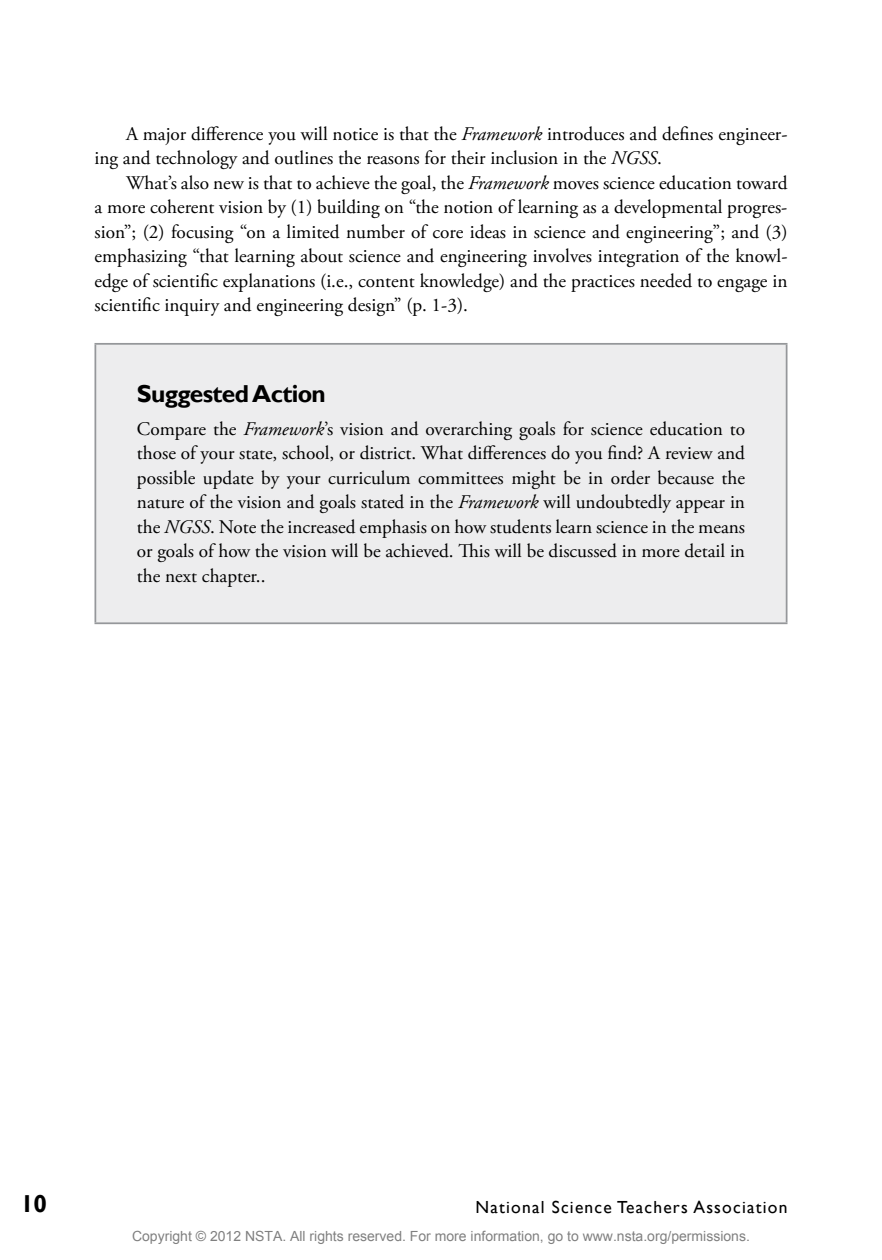
<style>
.page{position:relative;width:882px;height:1260px;background:#fff}
.page>*{position:absolute;margin:0;border:0;box-sizing:border-box;transform-origin:0 0}
.t1{font:700 24.5px "Gill Sans";letter-spacing:-.025em;color:#000}
.t2{font:19.25px/24.5px "Adobe Garamond Pro";color:#000;text-align:justify}
.t3{font:17.5px "Gill Sans";letter-spacing:.07em;color:#000}
.t4{font:14px "Arial";color:#808080}
.s1{font-style:italic}
</style>
<div class="page">
<div style="left:95px;top:344px;width:692px;height:279px;background:#ededee"></div>
<hr style="left:94px;top:343px;width:694px;height:2px;background:#95979a">
<hr style="left:94px;top:345px;width:2px;height:277px;background:#95979a">
<hr style="left:786px;top:345px;width:2px;height:277px;background:#95979a">
<hr style="left:94px;top:622px;width:694px;height:2px;background:#95979a">
<p class="t2" style="left:95px;top:122px;width:695px;text-indent:31px">A major difference you will notice is that the <span class="s1">Framework</span> introduces and defines engineer&shy;ing and technology and outlines the reasons for their inclusion in the <span class="s1">NGSS</span>.</p>
<p class="t2" style="left:95px;top:171px;width:695px;text-indent:31px">What’s also new is that to achieve the goal, the <span class="s1">Framework</span> moves science education toward a more coherent vision by (1) building on “the notion of learning as a developmental progres&shy;sion”; (2) focusing “on a limited number of core ideas in science and engineering”; and (3) emphasizing “that learning about science and engineering involves integration of the knowl&shy;edge of scientific explanations (i.e., content knowledge) and the practices needed to engage in scientific inquiry and engineering design” (p. 1-3).</p>
<p class="t1" style="left:137px;top:379px;width:190px">Suggested Action</p>
<p class="t2" style="left:137px;top:417px;width:610px">Compare the <span class="s1">Framework</span>’s vision and overarching goals for science education to those of your state, school, or district. What differences do you find? A review and possible update by your curriculum committees might be in order because the nature of the vision and goals stated in the <span class="s1">Framework</span> will undoubtedly appear in the <span class="s1">NGSS</span>. Note the increased emphasis on how students learn science in the means or goals of how the vision will be achieved. This will be discussed in more detail in the next chapter..</p>
<p class="t1" style="left:20px;top:1189px;width:28px">10</p>
<p class="t3" style="left:475px;top:1197px;width:314px">National Science Teachers Association</p>
<p class="t4" style="left:132px;top:1227px;width:619px">Copyright © 2012 NSTA. All rights reserved. For more information, go to www.nsta.org/permissions.</p>
</div>
